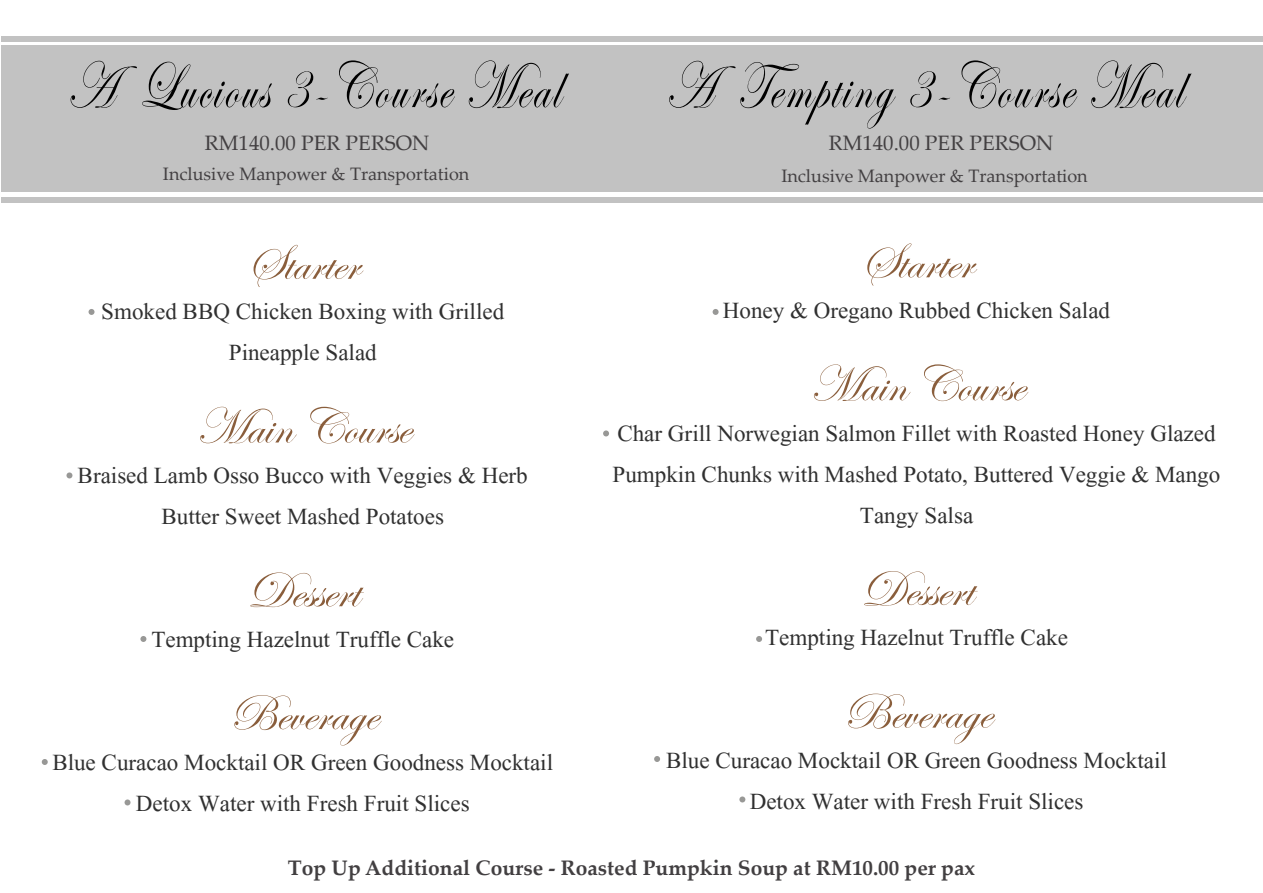
<style>
.page{position:relative;width:1263px;height:893px;background:#fff}
.page>*{position:absolute;margin:0;border:0;box-sizing:border-box;transform-origin:0 0}
.t1{font:66.75px "Edwardian Script ITC";letter-spacing:.05em;color:#000;scale:.76 1}
.t2{font:51.15px "Edwardian Script ITC";color:#8a5e3c}
.t3{font:28.65px/41px "Aparajita";color:#303030;text-align:center}
.t4{font:700 21px "Palatino Linotype";color:#423f41}
.t5{font:20.85px "Palatino Linotype";color:#423f41}
.t6{font:18px "Palatino Linotype";color:#423f41}
</style>
<div class="page">
<svg style="left:89px;top:309px;width:6px;height:6px"></svg>
<svg style="left:713px;top:309px;width:6px;height:6px"></svg>
<svg style="left:603px;top:430px;width:6px;height:6px"></svg>
<svg style="left:756px;top:636px;width:6px;height:6px"></svg>
<svg style="left:654px;top:756px;width:6px;height:6px"></svg>
<svg style="left:739px;top:796px;width:6px;height:6px"></svg>
<svg style="left:66px;top:472px;width:6px;height:6px"></svg>
<svg style="left:140px;top:636px;width:6px;height:6px"></svg>
<svg style="left:42px;top:759px;width:6px;height:6px"></svg>
<svg style="left:125px;top:799px;width:6px;height:6px"></svg>
<div style="left:1px;top:46px;width:1262px;height:146px;background:#c2c2c2"></div>
<div style="left:1px;top:198px;width:1262px;height:5px;background:#c2c2c2"></div>
<div style="left:1px;top:36px;width:1262px;height:5px;background:#c2c2c2"></div>
<h1 class="t1" style="left:66px;top:50px;width:651px">A Lucious 3-Course Meal</h1>
<h1 class="t1" style="left:665px;top:50px;width:682px">A Tempting 3-Course Meal</h1>
<p class="t5" style="left:205px;top:128px;width:226px">RM140.00 PER PERSON</p>
<p class="t6" style="left:163px;top:161px;width:308px">Inclusive Manpower &amp; Transportation</p>
<p class="t6" style="left:781px;top:163px;width:308px">Inclusive Manpower &amp; Transportation</p>
<p class="t5" style="left:829px;top:128px;width:226px">RM140.00 PER PERSON</p>
<h2 class="t2" style="left:247px;top:235px;width:113px">Starter</h2>
<p class="t3" style="left:101px;top:294px;width:404px">Smoked BBQ Chicken Boxing with Grilled<br>Pineapple Salad</p>
<h2 class="t2" style="left:196px;top:399px;width:216px">Main Course</h2>
<p class="t3" style="left:78px;top:458px;width:452px">Braised Lamb Osso Bucco with Veggies &amp; Herb<br>Butter Sweet Mashed Potatoes</p>
<h2 class="t2" style="left:247px;top:562px;width:113px">Dessert</h2>
<p class="t3" style="left:151px;top:622px;width:304px">Tempting Hazelnut Truffle Cake</p>
<h2 class="t2" style="left:228px;top:685px;width:150px">Beverage</h2>
<p class="t3" style="left:52px;top:744px;width:502px">Blue Curacao Mocktail OR Green Goodness Mocktail<br>Detox Water with Fresh Fruit Slices</p>
<h2 class="t2" style="left:860px;top:233px;width:113px">Starter</h2>
<p class="t3" style="left:723px;top:293px;width:389px">Honey &amp; Oregano Rubbed Chicken Salad</p>
<h2 class="t2" style="left:809px;top:356px;width:216px">Main Course</h2>
<p class="t3" style="left:613px;top:416px;width:609px">Char Grill Norwegian Salmon Fillet with Roasted Honey Glazed<br>Pumpkin Chunks with Mashed Potato, Buttered Veggie &amp; Mango<br>Tangy Salsa</p>
<h2 class="t2" style="left:861px;top:561px;width:113px">Dessert</h2>
<p class="t3" style="left:765px;top:620px;width:304px">Tempting Hazelnut Truffle Cake</p>
<h2 class="t2" style="left:842px;top:684px;width:150px">Beverage</h2>
<p class="t3" style="left:666px;top:743px;width:502px">Blue Curacao Mocktail OR Green Goodness Mocktail<br>Detox Water with Fresh Fruit Slices</p>
<p class="t4" style="left:288px;top:852px;width:689px">Top Up Additional Course - Roasted Pumpkin Soup at RM10.00 per pax</p>
</div>
